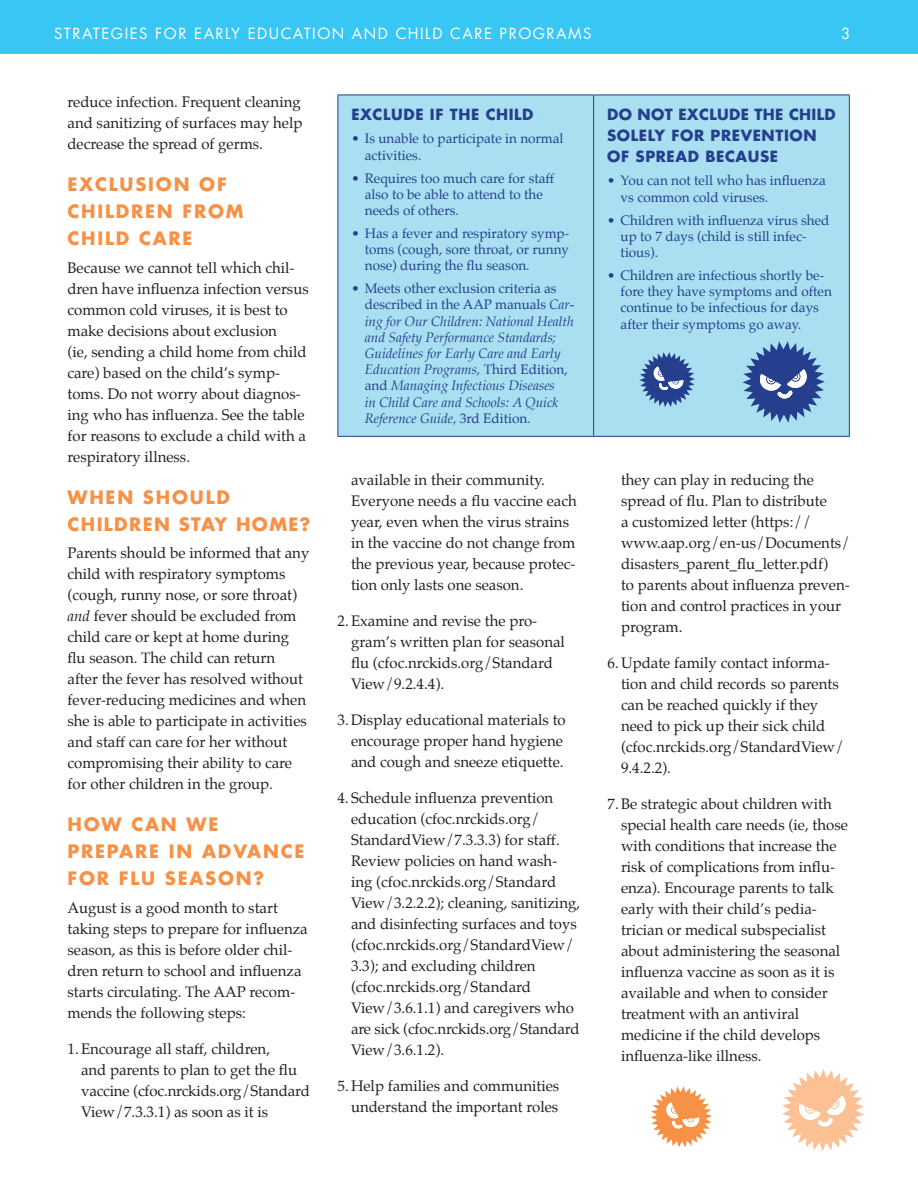
<style>
.page{position:relative;width:918px;height:1188px;background:#fff}
.page>*{position:absolute;margin:0;border:0;box-sizing:border-box;transform-origin:0 0}
.t1{font:700 18px/27px "Futura";letter-spacing:.1em;color:#f69146}
.t2{font:700 18px/27px "Futura";letter-spacing:.08em;color:#f69146}
.t3{font:15px/21px "Palatino";color:#231f20}
.t4{font:700 15px/21px "Futura";letter-spacing:.04em;color:#253f8e}
.t5{font:15px "Futura";letter-spacing:.1em;color:#fff}
.t6{font:13.5px/16.2px "Palatino";color:#253f8e}
.t7{font:italic 13.5px/16.2px "Palatino";color:#253f8e}
.s1{font-style:italic}
.s2{font-style:normal}
</style>
<div class="page">
<div style="left:0;top:0;width:918px;height:54px;background:#38c6f4"></div>
<div style="left:339px;top:96px;width:510px;height:340px;background:#a9dff1"></div>
<hr style="left:338px;top:95px;width:256px;height:1px;background:#253f8e">
<hr style="left:338px;top:95px;width:1px;height:341px;background:#253f8e">
<hr style="left:594px;top:95px;width:256px;height:1px;background:#253f8e">
<hr style="left:593px;top:95px;width:1px;height:341px;background:#253f8e">
<hr style="left:849px;top:95px;width:1px;height:341px;background:#253f8e">
<hr style="left:338px;top:436px;width:256px;height:1px;background:#253f8e">
<hr style="left:594px;top:436px;width:256px;height:1px;background:#253f8e">
<svg style="left:639px;top:352px;width:56px;height:55px;background:#6588bb"></svg>
<svg style="left:743px;top:341px;width:82px;height:82px;background:#6487ba"></svg>
<svg style="left:782px;top:1069px;width:82px;height:82px"></svg>
<svg style="left:650px;top:1086px;width:62px;height:61px"></svg>
<p class="t5" style="left:54px;top:23px;width:539px">STRATEGIES FOR EARLY EDUCATION AND CHILD CARE PROGRAMS</p>
<p class="t5" style="left:841px;top:23px;width:11px">3</p>
<p class="t3" style="left:68px;top:92px;width:236px;text-align:justify">reduce infection. Frequent cleaning and sanitizing of surfaces may help decrease the spread of germs.</p>
<p class="t1" style="left:68px;top:170px;width:178px">EXCLUSION OF<br>CHILDREN FROM<br>CHILD CARE</p>
<p class="t3" style="left:68px;top:258px;width:243px">Because we cannot tell which chil&shy;dren have influenza infection versus common cold viruses, it is best to make decisions about exclusion<br>(ie, sending a child home from child care) based on the child’s symp&shy;toms. Do not worry about diagnos&shy;ing who has influenza. See the table for reasons to exclude a child with a respiratory illness.</p>
<p class="t2" style="left:68px;top:483px;width:244px">WHEN SHOULD<br>CHILDREN STAY HOME?</p>
<p class="t3" style="left:68px;top:544px;width:243px">Parents should be informed that any child with respiratory symptoms (cough, runny nose, or sore throat) <span class="s1">and</span> fever should be excluded from child care or kept at home during flu season. The child can return after the fever has resolved without fever-reducing medicines and when she is able to participate in activities and staff can care for her without compromising their ability to care for other children in the group.</p>
<p class="t1" style="left:68px;top:811px;width:238px">HOW CAN WE<br>PREPARE IN ADVANCE<br>FOR FLU SEASON?</p>
<p class="t3" style="left:68px;top:898px;width:242px">August is a good month to start taking steps to prepare for influenza season, as this is before older chil&shy;dren return to school and influenza starts circulating. The AAP recom&shy;mends the following steps:</p>
<p class="t3" style="left:81px;top:1039px;width:230px;text-indent:-14px">1.Encourage all staff, children,<br>and parents to plan to get the flu vaccine (cfoc.nrckids.org/Standard View/7.3.3.1) as soon as it is</p>
<p class="t4" style="left:351px;top:104px;width:184px">EXCLUDE IF THE CHILD</p>
<p class="t6" style="left:365px;top:132px;width:200px;text-indent:-14px">• Is unable to participate in normal activities.</p>
<p class="t6" style="left:365px;top:171px;width:191px;text-indent:-14px">• Requires too much care for staff also to be able to attend to the needs of others.</p>
<p class="t6" style="left:365px;top:226px;width:206px;text-align:justify;text-indent:-14px">• Has a fever and respiratory symp&shy;toms (cough, sore throat, or runny nose) during the flu season.</p>
<p class="t7" style="left:365px;top:281px;width:211px;text-indent:-14px"><span class="s2">• Meets other exclusion criteria as described in the AAP manuals</span> Car&shy;ing for Our Children: National Health and Safety Performance Standards; Guidelines for Early Care and Early Education Programs, <span class="s2">Third Edition, and</span> Managing Infectious Diseases<br>in Child Care and Schools: A Quick Reference Guide, <span class="s2">3rd Edition.</span></p>
<p class="t3" style="left:351px;top:470px;width:227px">available in their community.<br>Everyone needs a flu vaccine each year, even when the virus strains in the vaccine do not change from the previous year, because protec&shy;tion only lasts one season.</p>
<p class="t3" style="left:351px;top:611px;width:215px;text-indent:-14px">2.Examine and revise the pro&shy;gram’s written plan for seasonal flu (cfoc.nrckids.org/Standard<br>View/9.2.4.4).</p>
<p class="t3" style="left:351px;top:710px;width:216px;text-indent:-14px">3.Display educational materials to encourage proper hand hygiene and cough and sneeze etiquette.</p>
<p class="t3" style="left:351px;top:788px;width:231px;text-indent:-14px">4. Schedule influenza prevention education (cfoc.nrckids.org/<br>StandardView/7.3.3.3) for staff.<br>Review policies on hand wash&shy;ing (cfoc.nrckids.org/Standard<br>View/3.2.2.2); cleaning, sanitizing, and disinfecting surfaces and toys (cfoc.nrckids.org/StandardView/<br>3.3); and excluding children (cfoc.nrckids.org/Standard<br>View/3.6.1.1) and caregivers who are sick (cfoc.nrckids.org/Standard<br>View/3.6.1.2).</p>
<p class="t3" style="left:338px;top:1076px;width:223px;text-align:right">5. Help families and communities understand the important roles</p>
<p class="t4" style="left:607px;top:104px;width:230px">DO NOT EXCLUDE THE CHILD<br>SOLELY FOR PREVENTION<br>OF SPREAD BECAUSE</p>
<p class="t6" style="left:621px;top:174px;width:207px;text-indent:-14px">• You can not tell who has influenza vs common cold viruses.</p>
<p class="t6" style="left:621px;top:213px;width:210px;text-indent:-14px">• Children with influenza virus shed up to 7 days (child is still infec&shy;tious).</p>
<p class="t6" style="left:621px;top:268px;width:213px;text-indent:-14px">• Children are infectious shortly be&shy;fore they have symptoms and often continue to be infectious for days after their symptoms go away.</p>
<p class="t3" style="left:621px;top:470px;width:231px">they can play in reducing the spread of flu. Plan to distribute<br>a customized letter (https:// www.aap.org/en-us/Documents/ disasters_parent_flu_letter.pdf)<br>to parents about influenza preven&shy;tion and control practices in your program.</p>
<p class="t3" style="left:621px;top:653px;width:225px;text-indent:-14px">6.Update family contact informa&shy;tion and child records so parents can be reached quickly if they need to pick up their sick child (cfoc.nrckids.org/StandardView/<br>9.4.2.2).</p>
<p class="t3" style="left:621px;top:794px;width:228px;text-indent:-14px">7.Be strategic about children with special health care needs (ie, those with conditions that increase the risk of complications from influ&shy;enza). Encourage parents to talk early with their child’s pedia&shy;trician or medical subspecialist about administering the seasonal influenza vaccine as soon as it is available and when to consider treatment with an antiviral medicine if the child develops influenza-like illness.</p>
</div>
